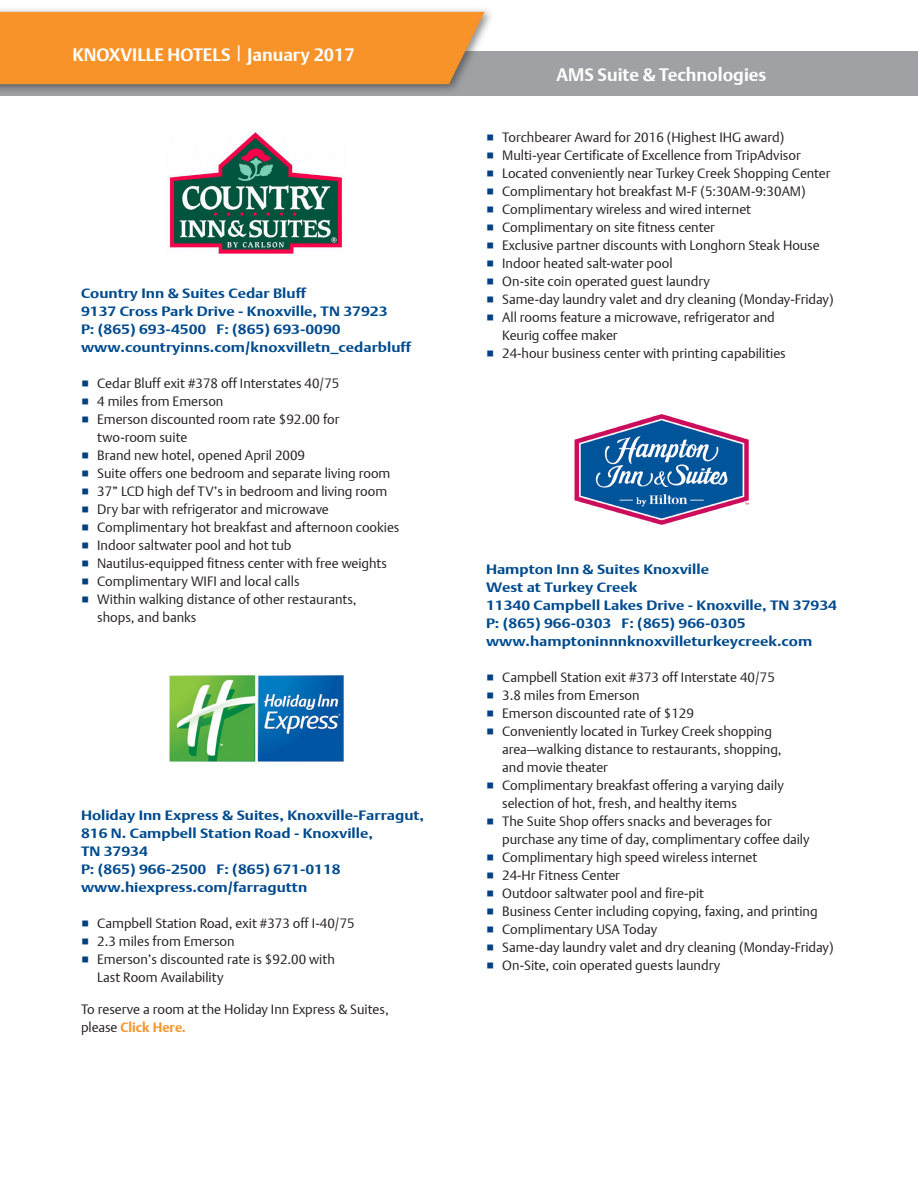
<style>
.page{position:relative;width:918px;height:1188px;background:#fff}
.page>*{position:absolute;margin:0;border:0;box-sizing:border-box;transform-origin:0 0}
.t1{font:700 18px "DTL Argo T";color:#fff}
.Bulleted{font:13.5px/18px "DTL Argo T Light";color:#231f20}
.t2{font:700 13.5px/18px "DTL Argo T";color:#004a8d;scale:1.15 1}
.s1{font-family:"DTL Argo T";font-weight:700;color:#f79328}
</style>
<div class="page">
<img style="left:169px;top:132px;width:173px;height:122px">
<img style="left:169px;top:675px;width:175px;height:87px">
<img style="left:574px;top:414px;width:175px;height:111px">
<div style="left:0;top:51px;width:918px;height:45px;background:#a0a1a5"></div>
<div style="left:0;top:6px;width:495px;height:89px;background:#231f20;opacity:.51"></div>
<div style="left:0;top:12px;width:485px;height:72px;background:#f79328"></div>
<p class="t1" style="left:72px;top:44px;width:284px">KNOXVILLE HOTELS <sup>|</sup> January 2017</p>
<p class="t2" style="left:81px;top:284px;width:197px">Country Inn &amp; Suites Cedar Bluff</p>
<p class="t2" style="left:81px;top:302px;width:268px">9137 Cross Park Drive - Knoxville, TN 37923</p>
<p class="t2" style="left:81px;top:320px;width:227px">P: (865) 693-4500 F: (865) 693-0090</p>
<p class="t2" style="left:81px;top:338px;width:289px">www.countryinns.com/knoxvilletn_cedarbluff</p>
<p class="Bulleted" style="left:97px;top:374px;width:244px">Cedar Bluff exit #378 off Interstates 40/75</p>
<p class="Bulleted" style="left:97px;top:392px;width:128px">4 miles from Emerson</p>
<p class="Bulleted" style="left:97px;top:410px;width:244px">Emerson discounted room rate $92.00 for two-room suite</p>
<p class="Bulleted" style="left:97px;top:446px;width:209px">Brand new hotel, opened April 2009</p>
<p class="Bulleted" style="left:97px;top:464px;width:295px">Suite offers one bedroom and separate living room</p>
<p class="Bulleted" style="left:97px;top:482px;width:292px">37” LCD high def TV’s in bedroom and living room</p>
<p class="Bulleted" style="left:97px;top:500px;width:233px">Dry bar with refrigerator and microwave</p>
<p class="Bulleted" style="left:97px;top:518px;width:304px">Complimentary hot breakfast and afternoon cookies</p>
<p class="Bulleted" style="left:97px;top:536px;width:196px">Indoor saltwater pool and hot tub</p>
<p class="Bulleted" style="left:97px;top:554px;width:291px">Nautilus-equipped fitness center with free weights</p>
<p class="Bulleted" style="left:97px;top:572px;width:204px">Complimentary WIFI and local calls</p>
<p class="Bulleted" style="left:97px;top:590px;width:261px">Within walking distance of other restaurants, shops, and banks</p>
<p class="t2" style="left:81px;top:806px;width:300px">Holiday Inn Express &amp; Suites, Knoxville-Farragut,<br>816 N. Campbell Station Road - Knoxville,<br>TN 37934</p>
<p class="t2" style="left:81px;top:860px;width:227px">P: (865) 966-2500 F: (865) 671-0118</p>
<p class="t2" style="left:81px;top:878px;width:198px">www.hiexpress.com/farraguttn</p>
<p class="Bulleted" style="left:97px;top:914px;width:259px">Campbell Station Road, exit #373 off I-40/75</p>
<p class="Bulleted" style="left:97px;top:932px;width:139px">2.3 miles from Emerson</p>
<p class="Bulleted" style="left:97px;top:950px;width:239px">Emerson’s discounted rate is $92.00 with<br>Last Room Availability</p>
<p class="Bulleted" style="left:81px;top:1000px;width:309px">To reserve a room at the Holiday Inn Express &amp; Suites, please <span class="s1">Click Here.</span></p>
<p class="t1" style="left:557px;top:63px;width:211px">AMS Suite &amp; Technologies</p>
<p class="Bulleted" style="left:502px;top:128px;width:284px">Torchbearer Award for 2016 (Highest IHG award)</p>
<p class="Bulleted" style="left:502px;top:146px;width:300px">Multi-year Certificate of Excellence from TripAdvisor</p>
<p class="Bulleted" style="left:502px;top:164px;width:330px">Located conveniently near Turkey Creek Shopping Center</p>
<p class="Bulleted" style="left:502px;top:182px;width:305px">Complimentary hot breakfast M-F (5:30AM-9:30AM)</p>
<p class="Bulleted" style="left:502px;top:200px;width:250px">Complimentary wireless and wired internet</p>
<p class="Bulleted" style="left:502px;top:218px;width:214px">Complimentary on site fitness center</p>
<p class="Bulleted" style="left:502px;top:236px;width:319px">Exclusive partner discounts with Longhorn Steak House</p>
<p class="Bulleted" style="left:502px;top:254px;width:172px">Indoor heated salt-water pool</p>
<p class="Bulleted" style="left:502px;top:272px;width:209px">On-site coin operated guest laundry</p>
<p class="Bulleted" style="left:502px;top:290px;width:333px">Same-day laundry valet and dry cleaning (Monday-Friday)</p>
<p class="Bulleted" style="left:502px;top:308px;width:274px">All rooms feature a microwave, refrigerator and<br>Keurig coffee maker</p>
<p class="Bulleted" style="left:502px;top:344px;width:285px">24-hour business center with printing capabilities</p>
<p class="t2" style="left:486px;top:560px;width:195px">Hampton Inn &amp; Suites Knoxville<br>West at Turkey Creek</p>
<p class="t2" style="left:486px;top:596px;width:307px">11340 Campbell Lakes Drive - Knoxville, TN 37934</p>
<p class="t2" style="left:486px;top:614px;width:227px">P: (865) 966-0303 F: (865) 966-0305</p>
<p class="t2" style="left:486px;top:632px;width:285px">www.hamptoninnnknoxvilleturkeycreek.com</p>
<p class="Bulleted" style="left:502px;top:668px;width:274px">Campbell Station exit #373 off Interstate 40/75</p>
<p class="Bulleted" style="left:502px;top:686px;width:139px">3.8 miles from Emerson</p>
<p class="Bulleted" style="left:502px;top:704px;width:193px">Emerson discounted rate of $129</p>
<p class="Bulleted" style="left:502px;top:722px;width:281px">Conveniently located in Turkey Creek shopping area—walking distance to restaurants, shopping, and movie theater</p>
<p class="Bulleted" style="left:502px;top:776px;width:283px">Complimentary breakfast offering a varying daily selection of hot, fresh, and healthy items</p>
<p class="Bulleted" style="left:502px;top:812px;width:309px">The Suite Shop offers snacks and beverages for purchase any time of day, complimentary coffee daily</p>
<p class="Bulleted" style="left:502px;top:848px;width:257px">Complimentary high speed wireless internet</p>
<p class="Bulleted" style="left:502px;top:866px;width:119px">24-Hr Fitness Center</p>
<p class="Bulleted" style="left:502px;top:884px;width:203px">Outdoor saltwater pool and fire-pit</p>
<p class="Bulleted" style="left:502px;top:902px;width:317px">Business Center including copying, faxing, and printing</p>
<p class="Bulleted" style="left:502px;top:920px;width:156px">Complimentary USA Today</p>
<p class="Bulleted" style="left:502px;top:938px;width:333px">Same-day laundry valet and dry cleaning (Monday-Friday)</p>
<p class="Bulleted" style="left:502px;top:956px;width:220px">On-Site, coin operated guests laundry</p>
</div>
